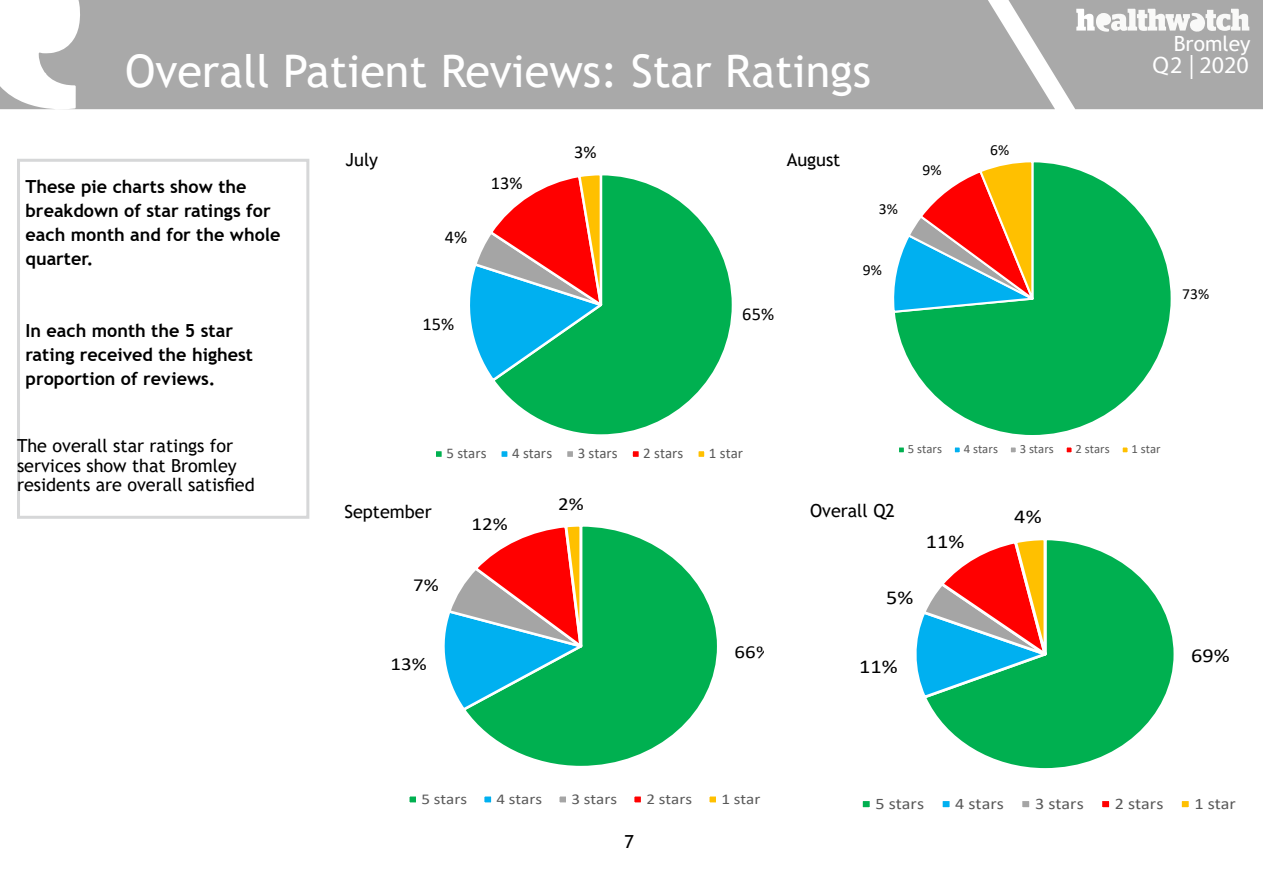
<style>
.page{position:relative;width:1263px;height:893px;background:#fff}
.page>*{position:absolute;margin:0;border:0;box-sizing:border-box;transform-origin:0 0}
.t1{font:45px "Trebuchet MS";color:#fff}
.t2{font:24px "Myriad Pro";color:#fff}
.t3{font:21px "Trebuchet MS";color:#fff}
.t4{font:19.8px "Calibri";color:#000;scale:1.13 1}
.t5{font:18.45px "Calibri";color:#000;scale:1.14 1}
.t6{font:18.15px "Calibri";color:#000}
.t7{font:700 18px/24px "Trebuchet MS";color:#000}
.t8{font:18px/19.5px "Trebuchet MS";color:#000}
.t9{font:16.05px "Calibri";color:#595959;scale:1.13 1}
.t10{font:15.45px "Calibri";color:#000}
.t11{font:15px "Calibri";color:#595959;scale:1.14 1}
.t12{font:14.85px "Calibri";color:#595959}
.t13{font:12.6px "Calibri";color:#595959}
</style>
<div class="page">
<svg style="left:0;top:0;width:1055px;height:110px;background:#afafaf"></svg>
<svg style="left:1008px;top:0;width:255px;height:109px"></svg>
<div style="left:1152px;top:55px;width:99px;height:44px;background:#a9a9a9"></div>
<div style="left:1093px;top:35px;width:157px;height:19px;background:#a9a9a9"></div>
<svg style="left:497px;top:176px;width:235px;height:259px"></svg>
<svg style="left:470px;top:175px;width:147px;height:209px"></svg>
<div style="left:435px;top:450px;width:8px;height:8px;background:#00b050"></div>
<div style="left:433px;top:449px;width:11px;height:10px;border:2px solid #fff"></div>
<div style="left:500px;top:450px;width:9px;height:8px;background:#00b0f0"></div>
<div style="left:499px;top:449px;width:11px;height:10px;border:2px solid #fff"></div>
<div style="left:566px;top:450px;width:8px;height:8px;background:#a5a5a5"></div>
<div style="left:565px;top:449px;width:10px;height:10px;border:2px solid #fff"></div>
<div style="left:631px;top:450px;width:9px;height:8px;background:#f00"></div>
<div style="left:630px;top:449px;width:11px;height:10px;border:2px solid #fff"></div>
<div style="left:697px;top:450px;width:8px;height:8px;background:#ffc000"></div>
<div style="left:696px;top:449px;width:11px;height:10px;border:2px solid #fff"></div>
<svg style="left:895px;top:164px;width:276px;height:271px"></svg>
<svg style="left:894px;top:162px;width:160px;height:152px"></svg>
<div style="left:898px;top:446px;width:7px;height:7px;background:#00b050"></div>
<div style="left:897px;top:445px;width:9px;height:9px;border:2px solid #fff"></div>
<div style="left:954px;top:446px;width:7px;height:7px;background:#00b0f0"></div>
<div style="left:953px;top:445px;width:9px;height:9px;border:2px solid #fff"></div>
<div style="left:1010px;top:446px;width:7px;height:7px;background:#a5a5a5"></div>
<div style="left:1009px;top:445px;width:9px;height:9px;border:2px solid #fff"></div>
<div style="left:1066px;top:446px;width:6px;height:7px;background:#f00"></div>
<div style="left:1064px;top:445px;width:10px;height:9px;border:2px solid #fff"></div>
<div style="left:1122px;top:446px;width:6px;height:7px;background:#ffc000"></div>
<div style="left:1120px;top:445px;width:10px;height:9px;border:2px solid #fff"></div>
<svg style="left:468px;top:527px;width:249px;height:239px"></svg>
<svg style="left:444px;top:526px;width:149px;height:187px"></svg>
<div style="left:408px;top:795px;width:9px;height:9px;background:#00b050"></div>
<div style="left:407px;top:794px;width:12px;height:11px;border:3px solid #fff"></div>
<div style="left:483px;top:795px;width:9px;height:9px;background:#00b0f0"></div>
<div style="left:482px;top:794px;width:12px;height:11px;border:3px solid #fff"></div>
<div style="left:558px;top:795px;width:9px;height:9px;background:#a5a5a5"></div>
<div style="left:557px;top:794px;width:12px;height:11px;border:3px solid #fff"></div>
<div style="left:633px;top:795px;width:9px;height:9px;background:#f00"></div>
<div style="left:632px;top:794px;width:12px;height:11px;border:3px solid #fff"></div>
<div style="left:708px;top:795px;width:9px;height:9px;background:#ffc000"></div>
<div style="left:707px;top:794px;width:12px;height:11px;border:3px solid #fff"></div>
<svg style="left:928px;top:541px;width:246px;height:228px"></svg>
<svg style="left:916px;top:540px;width:148px;height:161px"></svg>
<div style="left:861px;top:800px;width:10px;height:8px;background:#00b050"></div>
<div style="left:860px;top:798px;width:13px;height:12px;border:3px solid #fff"></div>
<div style="left:941px;top:800px;width:10px;height:8px;background:#00b0f0"></div>
<div style="left:940px;top:798px;width:12px;height:12px;border:3px solid #fff"></div>
<div style="left:1021px;top:800px;width:10px;height:8px;background:#a5a5a5"></div>
<div style="left:1019px;top:798px;width:13px;height:12px;border:3px solid #fff"></div>
<div style="left:1101px;top:800px;width:9px;height:8px;background:#f00"></div>
<div style="left:1099px;top:798px;width:13px;height:12px;border:3px solid #fff"></div>
<div style="left:1180px;top:800px;width:10px;height:8px;background:#ffc000"></div>
<div style="left:1179px;top:798px;width:13px;height:12px;border:3px solid #fff"></div>
<div style="left:17px;top:159px;width:292px;height:360px;border:3px solid #d6d7d8"></div>
<p class="t3" style="left:1174px;top:30px;width:78px">Bromley</p>
<h1 class="t1" style="left:125px;top:43px;width:748px">Overall Patient Reviews: Star Ratings</h1>
<h2 class="t2" style="left:1152px;top:50px;width:32px">Q2</h2>
<h2 class="t2" style="left:1161px;top:50px;width:89px">Q4||2020</h2>
<h2 class="t2" style="left:1204px;top:52px;width:51px">2017</h2>
<p class="t7" style="left:26px;top:175px;width:256px">These pie charts show the breakdown of star ratings for each month and for the whole quarter.</p>
<p class="t7" style="left:26px;top:319px;width:229px">In each month the 5 star rating received the highest proportion of reviews.</p>
<p class="t8" style="left:17px;top:436px;width:239px">The overall star ratings for services show that Bromley residents are overall satisfied</p>
<p class="t8" style="left:346px;top:150px;width:34px">July</p>
<p class="t6" style="left:445px;top:224px;width:24px">4%</p>
<p class="t6" style="left:491px;top:170px;width:33px">13%</p>
<p class="t6" style="left:422px;top:312px;width:33px">15%</p>
<p class="t6" style="left:574px;top:139px;width:24px">3%</p>
<p class="t8" style="left:787px;top:150px;width:55px">August</p>
<p class="t6" style="left:742px;top:302px;width:33px">65%</p>
<p class="t10" style="left:879px;top:198px;width:21px">3%</p>
<p class="t10" style="left:863px;top:259px;width:21px">9%</p>
<p class="t10" style="left:922px;top:159px;width:21px">9%</p>
<p class="t10" style="left:990px;top:140px;width:21px">6%</p>
<p class="t10" style="left:1182px;top:283px;width:29px">73%</p>
<p class="t12" style="left:446px;top:443px;width:42px">5 stars</p>
<p class="t12" style="left:512px;top:443px;width:42px">4 stars</p>
<p class="t12" style="left:578px;top:443px;width:42px">3 stars</p>
<p class="t12" style="left:643px;top:443px;width:42px">2 stars</p>
<p class="t12" style="left:709px;top:443px;width:36px">1 star</p>
<p class="t8" style="left:344px;top:502px;width:89px">September</p>
<p class="t5" style="left:471px;top:511px;width:33px">12%</p>
<p class="t5" style="left:558px;top:491px;width:24px">2%</p>
<p class="t5" style="left:413px;top:572px;width:24px">7%</p>
<p class="t5" style="left:390px;top:651px;width:33px">13%</p>
<p class="t5" style="left:735px;top:639px;width:33px">66%</p>
<p class="t13" style="left:908px;top:440px;width:36px">5 stars</p>
<p class="t13" style="left:964px;top:440px;width:36px">4 stars</p>
<p class="t13" style="left:1020px;top:440px;width:36px">3 stars</p>
<p class="t13" style="left:1075px;top:440px;width:36px">2 stars</p>
<p class="t13" style="left:1131px;top:440px;width:31px">1 star</p>
<p class="t8" style="left:810px;top:500px;width:86px">Overall Q2</p>
<p class="t4" style="left:926px;top:528px;width:36px">11%</p>
<p class="t4" style="left:1014px;top:503px;width:26px">4%</p>
<p class="t4" style="left:886px;top:583px;width:26px">5%</p>
<p class="t4" style="left:859px;top:652px;width:36px">11%</p>
<p class="t4" style="left:1191px;top:642px;width:36px">69%</p>
<p class="t11" style="left:421px;top:788px;width:42px">5 stars</p>
<p class="t11" style="left:496px;top:788px;width:42px">4 stars</p>
<p class="t11" style="left:571px;top:788px;width:42px">3 stars</p>
<p class="t11" style="left:646px;top:788px;width:42px">2 stars</p>
<p class="t11" style="left:721px;top:788px;width:36px">1 star</p>
<p class="t8" style="left:624px;top:832px;width:11px">7</p>
<p class="t9" style="left:875px;top:792px;width:45px">5 stars</p>
<p class="t9" style="left:955px;top:792px;width:45px">4 stars</p>
<p class="t9" style="left:1035px;top:792px;width:45px">3 stars</p>
<p class="t9" style="left:1115px;top:792px;width:45px">2 stars</p>
<p class="t9" style="left:1194px;top:792px;width:38px">1 star</p>
</div>
